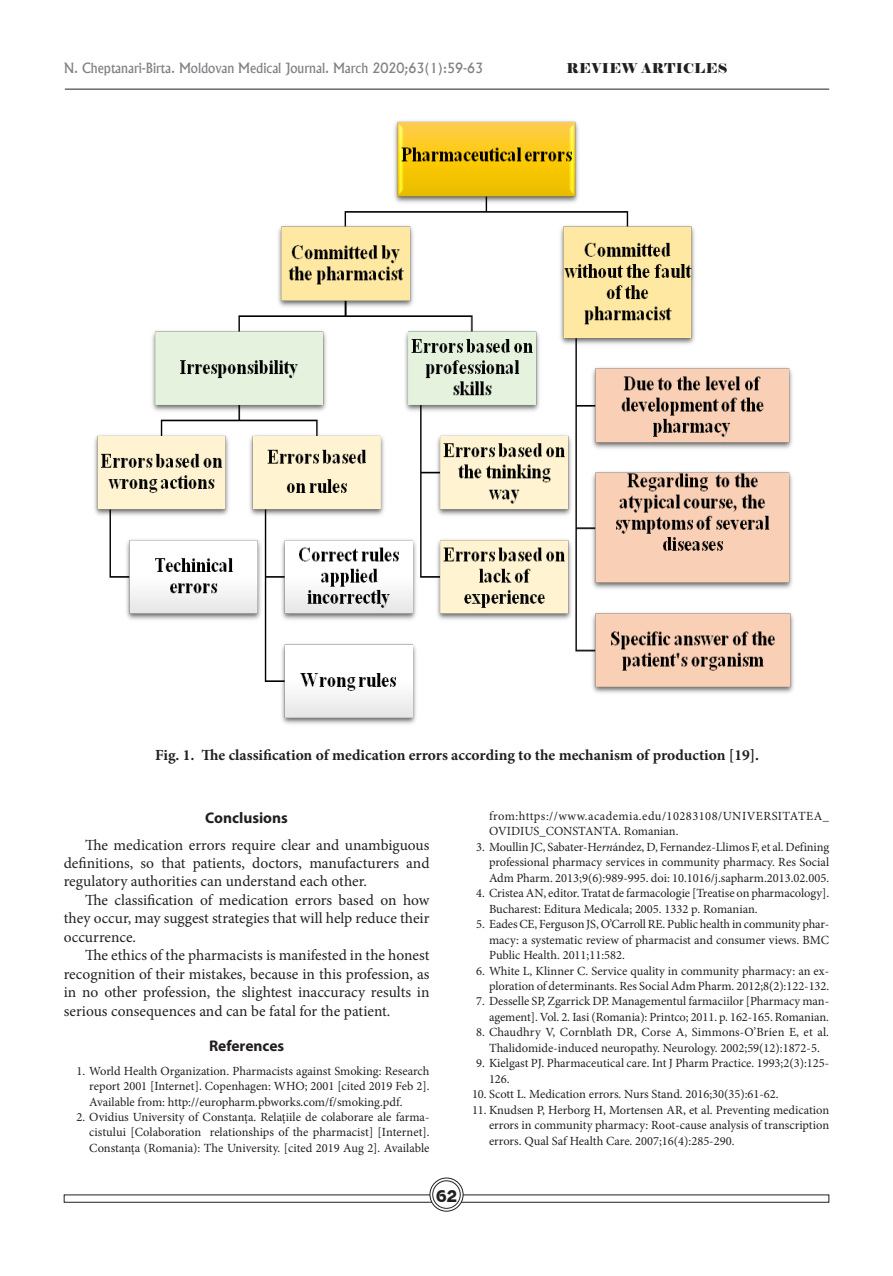
<style>
.page{position:relative;width:893px;height:1276px;background:#fff}
.page>*{position:absolute;margin:0;border:0;box-sizing:border-box;transform-origin:0 0}
.t1{font:15.45px/18.5px "Minion Pro";color:#231f20;text-align:justify}
.t2{font:700 15.45px "Minion Pro";color:#231f20}
.t3{font:700 15.45px "Myriad Pro";color:#231f20}
.t4{font:15px "Adver Gothic";color:#231f20;scale:.9 1}
.t5{font:500 13.5px "Albertus";color:#808285;scale:.95 1}
.t6{font:13.5px "Elephant";letter-spacing:.025em;color:#231f20}
.t7{font:12.45px/15.5px "Minion Pro";color:#231f20;text-align:justify}
.t8{font:12.45px/15.5px "Minion Pro";letter-spacing:.025em;color:#231f20}
.s1{font-style:italic}
</style>
<div class="page">
<svg style="left:430px;top:1178px;width:33px;height:33px"></svg>
<div style="left:429px;top:1177px;width:35px;height:34px;border:1px solid #231f20;border-radius:50%"></div>
<div style="left:433px;top:1180px;width:27px;height:28px;background:#fff;border-radius:50%"></div>
<div style="left:432px;top:1180px;width:29px;height:28px;border:1px solid #231f20;border-radius:50%"></div>
<hr style="left:65px;top:89px;width:764px;height:1px;background:#231f20">
<img style="left:94px;top:120px;width:700px;height:604px">
<p class="t5" style="left:64px;top:59px;width:443px">N. Cheptanari-Birta. Moldovan Medical Journal. March 2020;63(1):59-63</p>
<p class="t6" style="left:567px;top:59px;width:162px">REVIEW ARTICLES</p>
<p class="t2" style="left:155px;top:744px;width:606px">Fig. 1<span class="s1">.</span> The classification of medication errors according to the mechanism of production [19].</p>
<p class="t3" style="left:205px;top:807px;width:84px">Conclusions</p>
<p class="t1" style="left:64px;top:835px;width:367px;text-indent:21px">The medication errors require clear and unambiguous definitions, so that patients, doctors, manufacturers and regulatory authorities can understand each other.</p>
<p class="t1" style="left:64px;top:891px;width:367px;text-indent:21px">The classification of medication errors based on how they occur, may suggest strategies that will help reduce their occurrence.</p>
<p class="t1" style="left:64px;top:946px;width:367px;text-indent:21px">The ethics of the pharmacists is manifested in the honest recognition of their mistakes, because in this profession, as in no other profession, the slightest inaccuracy results in serious consequences and can be fatal for the patient.</p>
<p class="t3" style="left:209px;top:1035px;width:77px">References</p>
<p class="t7" style="left:89px;top:1063px;width:342px;text-indent:-13px">1. World Health Organization. Pharmacists against Smoking: Research report 2001 [Internet]. Copenhagen: WHO; 2001 [cited 2019 Feb 2].<br>Available from: http://europharm.pbworks.com/f/smoking.pdf.</p>
<p class="t7" style="left:89px;top:1109px;width:342px;text-indent:-13px">2. Ovidius University of Constanța. Relațiile de colaborare ale farma&shy;cistului [Colaboration relationships of the pharmacist] [Internet].<br>Constanţa (Romania): The University. [cited 2019 Aug 2]. Available</p>
<p class="t4" style="left:436px;top:1186px;width:25px">62</p>
<p class="t8" style="left:489px;top:808px;width:341px">from:https://www.academia.edu/10283108/UNIVERSITATEA_<br>OVIDIUS_CONSTANTA. Romanian.</p>
<p class="t7" style="left:489px;top:839px;width:342px;text-indent:-13px">3. Moullin JC, Sabater-He<span class="s1">rn</span>ández, D, Fernandez-Llimos F, et al. Defining professional pharmacy services in community pharmacy. Res Social Adm Pharm. 2013;9(6):989-995. doi: 10.1016/j.sapharm.2013.02.005.</p>
<p class="t7" style="left:489px;top:885px;width:342px;text-indent:-13px">4. Cristea AN, editor. Tratat de farmacologie [Treatise on pharmacology].<br>Bucharest: Editura Medicala; 2005. 1332 p. Romanian.</p>
<p class="t7" style="left:489px;top:916px;width:342px;text-indent:-13px">5. Eades CE, Ferguson JS, O’Carroll RE. Public health in community phar&shy;macy: a systematic review of pharmacist and consumer views. BMC Public Health. 2011;11:582.</p>
<p class="t7" style="left:476px;top:963px;width:355px;text-align:right">6. White L, Klinner C. Service quality in community pharmacy: an ex&shy;ploration of determinants. Res Social Adm Pharm. 2012;8(2):122-132.</p>
<p class="t7" style="left:476px;top:994px;width:354px;text-align:right">7. Desselle SP, Zgarrick DP. Managementul farmaciilor [Pharmacy man&shy;agement]. Vol. 2<span class="s1">.</span> Iasi (Romania): Printco; 2011. p. 162-165. Romanian.</p>
<p class="t7" style="left:476px;top:1024px;width:354px;text-align:center">8. Chaudhry V, Cornblath DR, Corse A, Simmons-O’Brien E, et al.<br>Thalidomide-induced neuropathy. Neurology. 2002;59(12):1872-5.</p>
<p class="t7" style="left:489px;top:1055px;width:342px;text-indent:-13px">9. Kielgast PJ. Pharmaceutical care. Int J Pharm Practice. 1993;2(3):125-<br>126.</p>
<p class="t7" style="left:472px;top:1086px;width:308px">10. Scott L. Medication errors. Nurs Stand. 2016;30(35):61-62.</p>
<p class="t7" style="left:489px;top:1102px;width:342px;text-indent:-17px">11. Knudsen P, Herborg H, Mortensen AR, et al. Preventing medication errors in community pharmacy: Root-cause analysis of transcription errors. Qual Saf Health Care. 2007;16(4):285-290.</p>
</div>
